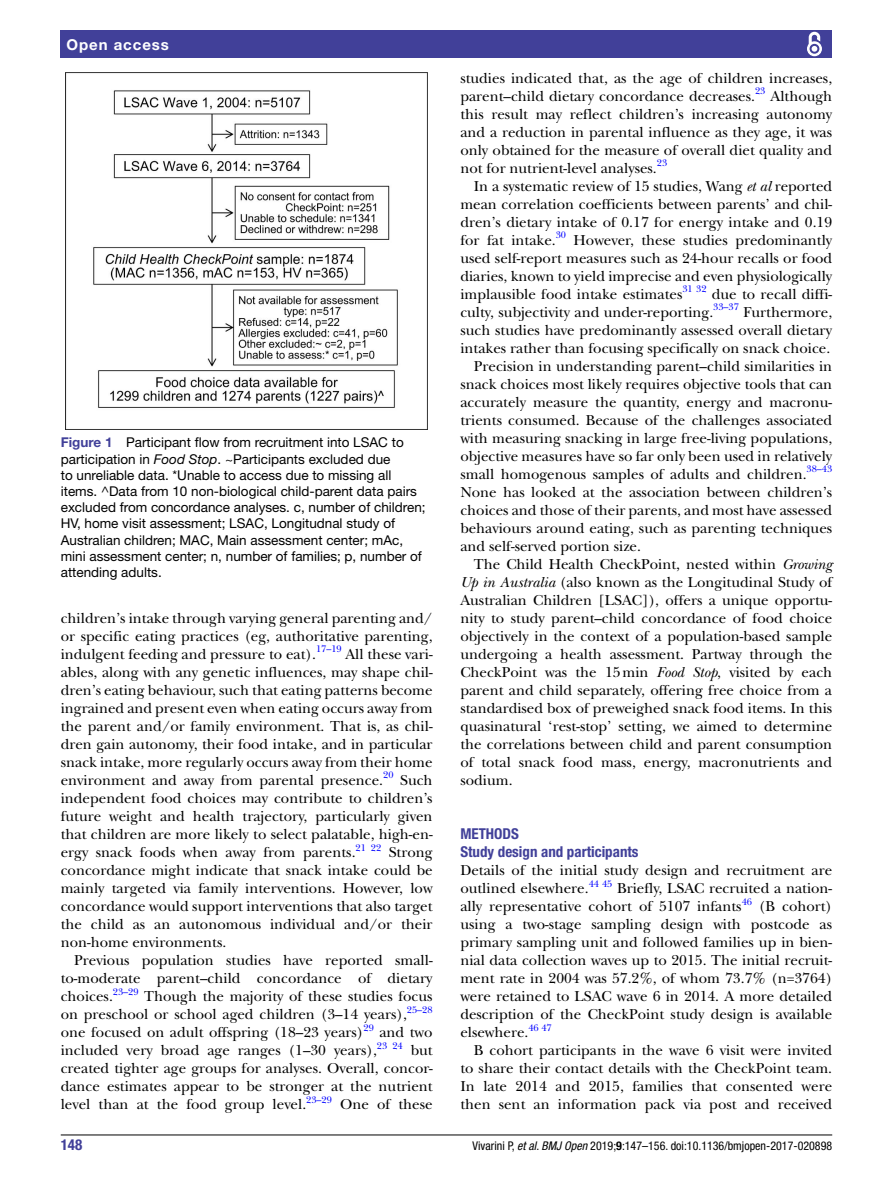
<style>
.page{position:relative;width:893px;height:1191px;background:#fff}
.page>*{position:absolute;margin:0;border:0;box-sizing:border-box;transform-origin:0 0}
.t1{font:15px/18px "New Baskerville";color:#000;text-align:justify}
.t2{font:700 condensed 15px/18px "Helvetica Neue LT Std";color:#414099}
.t3{font:700 15px "Helvetica Neue LT Std";letter-spacing:.065em;color:#fff}
.t4{font:13.5px/16.2px "Helvetica Neue LT Std";color:#000}
.t5{font:condensed 12px "Helvetica Neue LT Std";color:#000}
.t6{font:9.9px "New Baskerville";color:#00f}
.s1{font-weight:700;color:#414099}
.s2{font-style:italic}
.s3{font-weight:700}
</style>
<div class="page">
<hr style="left:61px;top:1134px;width:771px;height:1px;background:#000">
<div style="left:61px;top:31px;width:771px;height:27px;background:#414099"></div>
<svg style="left:807px;top:31px;width:15px;height:26px"></svg>
<img style="left:66px;top:73px;width:361px;height:357px">
<p class="t3" style="left:66px;top:35px;width:104px">Open access</p>
<p class="t4" style="left:61px;top:434px;width:366px"><span class="s1">Figure 1</span> Participant flow from recruitment into LSAC to participation in <span class="s2">Food Stop</span>. ~Participants excluded due<br>to unreliable data. *Unable to access due to missing all items. ^Data from 10 non-biological child-parent data pairs excluded from concordance analyses. c, number of children; HV, home visit assessment; LSAC, Longitudnal study of Australian children; MAC, Main assessment center; mAc, mini assessment center; n, number of families; p, number of attending adults.</p>
<p class="t1" style="left:61px;top:609px;width:373px">children’s intake through varying general parenting and/ or specific eating practices (eg, authoritative parenting, indulgent feeding and pressure to eat).</p>
<p class="t6" style="left:316px;top:643px;width:27px">17–19</p>
<p class="t1" style="left:61px;top:645px;width:373px;text-indent:285px">All these vari&shy;ables, along with any genetic influences, may shape chil&shy;dren’s eating behaviour, such that eating patterns become ingrained and present even when eating occurs away from the parent and/or family environment. That is, as chil&shy;dren gain autonomy, their food intake, and in particular snack intake, more regularly occurs away from their home environment and away from parental presence.</p>
<p class="t6" style="left:383px;top:769px;width:12px">20</p>
<p class="t1" style="left:61px;top:771px;width:373px;text-indent:339px">Such independent food choices may contribute to children’s future weight and health trajectory, particularly given that children are more likely to select palatable, high-en&shy;ergy snack foods when away from parents.<sup>21</sup> <sup>22</sup></p>
<p class="t1" style="left:61px;top:843px;width:373px;text-indent:328px">Strong concordance might indicate that snack intake could be mainly targeted via family interventions. However, low concordance would support interventions that also target the child as an autonomous individual and/or their non-home environments.</p>
<p class="t1" style="left:61px;top:951px;width:373px;text-indent:13px">Previous population studies have reported small&shy;to-moderate parent–child concordance of dietary choices.<sup>23–29</sup> Though the majority of these studies focus on preschool or school aged children (3–14 years),</p>
<p class="t6" style="left:407px;top:1003px;width:27px">25–28</p>
<p class="t1" style="left:61px;top:1023px;width:304px">one focused on adult offspring (18–23 years)</p>
<p class="t6" style="left:364px;top:1021px;width:12px">29</p>
<p class="t1" style="left:379px;top:1023px;width:55px">and two</p>
<p class="t1" style="left:61px;top:1041px;width:318px">included very broad age ranges (1–30 years),</p>
<p class="t6" style="left:377px;top:1039px;width:27px">23 24</p>
<p class="t1" style="left:61px;top:1041px;width:373px;text-indent:350px">but created tighter age groups for analyses. Overall, concor&shy;dance estimates appear to be stronger at the nutrient level than at the food group level.</p>
<p class="t6" style="left:306px;top:1093px;width:27px">23–29</p>
<p class="t1" style="left:340px;top:1095px;width:94px">One of these</p>
<p class="t1" style="left:460px;top:69px;width:373px">studies indicated that, as the age of children increases, parent–child dietary concordance decreases.</p>
<p class="t6" style="left:755px;top:85px;width:12px">23</p>
<p class="t1" style="left:460px;top:87px;width:373px;text-indent:310px">Although this result may reflect children’s increasing autonomy and a reduction in parental influence as they age, it was only obtained for the measure of overall diet quality and not for nutrient-level analyses.</p>
<p class="t6" style="left:657px;top:157px;width:12px">23</p>
<p class="t1" style="left:460px;top:177px;width:373px;text-indent:14px">In a systematic review of 15 studies, Wang <span class="s2">et al</span> reported mean correlation coefficients between parents’ and chil&shy;dren’s dietary intake of 0.17 for energy intake and 0.19 for fat intake.</p>
<p class="t6" style="left:556px;top:229px;width:12px">30</p>
<p class="t1" style="left:460px;top:231px;width:373px;text-indent:113px">However, these studies predominantly used self-report measures such as 24-hour recalls or food diaries, known to yield imprecise and even physiologically implausible food intake estimates</p>
<p class="t6" style="left:682px;top:283px;width:26px">31 32</p>
<p class="t1" style="left:460px;top:285px;width:373px;text-indent:252px">due to recall diffi&shy;culty, subjectivity and under-reporting.</p>
<p class="t6" style="left:713px;top:301px;width:27px">33–37</p>
<p class="t1" style="left:743px;top:303px;width:90px">Furthermore,</p>
<p class="t1" style="left:460px;top:321px;width:373px">such studies have predominantly assessed overall dietary</p>
<p class="t1" style="left:460px;top:339px;width:371px">intakes rather than focusing specifically on snack choice.</p>
<p class="t1" style="left:474px;top:357px;width:360px">Precision in understanding parent–child similarities in</p>
<p class="t1" style="left:460px;top:375px;width:373px">snack choices most likely requires objective tools that can</p>
<p class="t1" style="left:460px;top:393px;width:373px">accurately measure the quantity, energy and macronu-</p>
<p class="t1" style="left:460px;top:411px;width:373px">trients consumed. Because of the challenges associated</p>
<p class="t1" style="left:460px;top:429px;width:373px">with measuring snacking in large free-living populations,</p>
<p class="t1" style="left:460px;top:447px;width:373px">objective measures have so far only been used in relatively</p>
<p class="t1" style="left:460px;top:465px;width:373px">small homogenous samples of adults and children.<sup>38–43</sup></p>
<p class="t1" style="left:460px;top:483px;width:373px">None has looked at the association between children’s</p>
<p class="t1" style="left:460px;top:501px;width:373px">choices and those of their parents, and most have assessed</p>
<p class="t1" style="left:460px;top:519px;width:373px">behaviours around eating, such as parenting techniques</p>
<p class="t1" style="left:460px;top:537px;width:182px">and self-served portion size.</p>
<p class="t1" style="left:474px;top:555px;width:360px">The Child Health CheckPoint, nested within <span class="s2">Growing</span></p>
<p class="t1" style="left:460px;top:573px;width:373px"><span class="s2">Up in Australia</span> (also known as the Longitudinal Study of</p>
<p class="t1" style="left:460px;top:591px;width:373px">Australian Children [LSAC]), offers a unique opportu-</p>
<p class="t1" style="left:460px;top:609px;width:373px">nity to study parent–child concordance of food choice</p>
<p class="t1" style="left:460px;top:627px;width:373px">objectively in the context of a population-based sample</p>
<p class="t1" style="left:460px;top:645px;width:373px">undergoing a health assessment. Partway through the</p>
<p class="t1" style="left:460px;top:663px;width:373px">CheckPoint was the 15min <span class="s2">Food Stop</span>, visited by each</p>
<p class="t1" style="left:460px;top:681px;width:373px">parent and child separately, offering free choice from a</p>
<p class="t1" style="left:460px;top:699px;width:373px">standardised box of preweighed snack food items. In this</p>
<p class="t1" style="left:460px;top:717px;width:373px">quasinatural ‘rest-stop’ setting, we aimed to determine</p>
<p class="t1" style="left:460px;top:735px;width:373px">the correlations between child and parent consumption</p>
<p class="t1" style="left:460px;top:753px;width:373px">of total snack food mass, energy, macronutrients and</p>
<p class="t1" style="left:460px;top:771px;width:54px">sodium.</p>
<p class="t2" style="left:460px;top:824px;width:180px">METHODS<br>Study design and participants</p>
<p class="t1" style="left:460px;top:861px;width:373px">Details of the initial study design and recruitment are outlined elsewhere.</p>
<p class="t6" style="left:589px;top:877px;width:25px">44 45</p>
<p class="t1" style="left:460px;top:879px;width:373px;text-indent:157px">Briefly, LSAC recruited a nation&shy;ally representative cohort of 5107 infants</p>
<p class="t6" style="left:742px;top:895px;width:12px">46</p>
<p class="t1" style="left:460px;top:897px;width:373px;text-indent:299px">(B cohort) using a two-stage sampling design with postcode as primary sampling unit and followed families up in bien&shy;nial data collection waves up to 2015. The initial recruit&shy;ment rate in 2004 was 57.2%, of whom 73.7% (n=3764) were retained to LSAC wave 6 in 2014. A more detailed description of the CheckPoint study design is available elsewhere.</p>
<p class="t6" style="left:528px;top:1021px;width:25px">46 47</p>
<p class="t1" style="left:460px;top:1041px;width:373px;text-indent:14px">B cohort participants in the wave 6 visit were invited to share their contact details with the CheckPoint team.<br>In late 2014 and 2015, families that consented were then sent an information pack via post and received</p>
<p class="t2" style="left:61px;top:1135px;width:23px">148</p>
<p class="t5" style="left:473px;top:1138px;width:361px">Vivarini P, <span class="s2">et al</span>. <span class="s2">BMJ Open</span> 2019;<span class="s3">9</span>:147–156. doi:10.1136/bmjopen-2017-020898</p>
</div>
